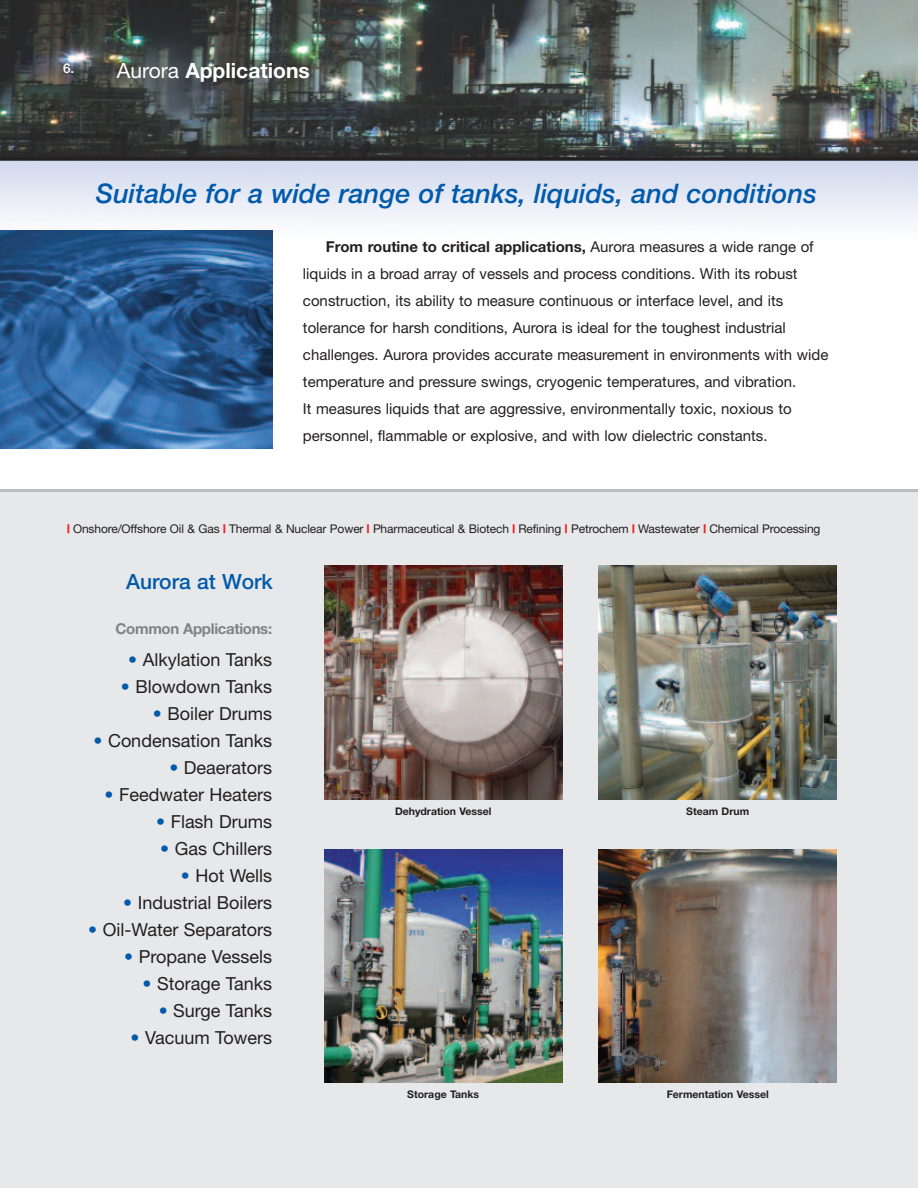
<style>
.page{position:relative;width:918px;height:1188px;background:#fff}
.page>*{position:absolute;margin:0;border:0;box-sizing:border-box;transform-origin:0 0}
.t1{font:italic 500 27px "Helvetica Neue";color:#015aaa}
.t2{font:700 21px "Helvetica Neue";color:#fff}
.t3{font:500 21px "Helvetica Neue";color:#015aaa}
.t4{font:18px "Helvetica Neue";color:#231f20}
.t5{font:15px/27px "Helvetica Neue";color:#231f20}
.t6{font:700 15px "Helvetica Neue";letter-spacing:-.02em;color:#808285}
.t7{font:12px "Helvetica Neue";letter-spacing:-.01em;color:#231f20}
.t8{font:700 10.5px "Helvetica Neue";color:#231f20}
.s1{font-weight:400}
.s2{font-weight:700}
.s3{font-weight:800;color:#ee1d23}
.s4{color:#015aaa}
</style>
<div class="page">
<div style="left:0;top:491px;width:918px;height:697px;background:#e7e8e9"></div>
<img style="left:324px;top:566px;width:238px;height:234px">
<img style="left:598px;top:566px;width:239px;height:234px">
<img style="left:324px;top:849px;width:238px;height:234px">
<img style="left:598px;top:849px;width:239px;height:234px">
<img style="left:0;top:160px;width:918px;height:63px">
<img style="left:0;top:230px;width:273px;height:218px">
<hr style="left:0;top:489px;width:918px;height:3px;background:#bcbdc0">
<img style="left:0;top:0;width:918px;height:158px">
<hr style="left:0;top:158px;width:918px;height:2px;background:#231f20">
<h2 class="t2" style="left:63px;top:63px;width:248px"><sup>6.</sup> <span class="s1">Aurora</span> Applications</h2>
<h1 class="t1" style="left:96px;top:184px;width:722px">Suitable for a wide range of tanks, liquids, and conditions</h1>
<p class="t5" style="left:303px;top:235px;width:527px;text-indent:23px"><span class="s2">From routine to critical applications,</span> Aurora measures a wide range of liquids in a broad array of vessels and process conditions. With its robust construction, its ability to measure continuous or interface level, and its tolerance for harsh conditions, Aurora is ideal for the toughest industrial challenges. Aurora provides accurate measurement in environments with wide temperature and pressure swings, cryogenic temperatures, and vibration.<br>It measures liquids that are aggressive, environmentally toxic, noxious to personnel, flammable or explosive, and with low dielectric constants.</p>
<p class="t7" style="left:67px;top:524px;width:755px"><span class="s3">|</span> Onshore/Offshore Oil &amp; Gas <span class="s3">|</span> Thermal &amp; Nuclear Power <span class="s3">|</span> Pharmaceutical &amp; Biotech <span class="s3">|</span> Refining <span class="s3">|</span> Petrochem <span class="s3">|</span> Wastewater <span class="s3">|</span> Chemical Processing</p>
<h2 class="t3" style="left:126px;top:574px;width:148px">Aurora at Work</h2>
<p class="t6" style="left:115px;top:623px;width:158px">Common Applications:</p>
<p class="t4" style="left:128px;top:653px;width:146px"><span class="s4">•</span> Alkylation Tanks</p>
<p class="t4" style="left:121px;top:680px;width:153px"><span class="s4">•</span> Blowdown Tanks</p>
<p class="t4" style="left:153px;top:707px;width:121px"><span class="s4">•</span> Boiler Drums</p>
<p class="t4" style="left:94px;top:734px;width:180px"><span class="s4">•</span> Condensation Tanks</p>
<p class="t4" style="left:169px;top:761px;width:104px"><span class="s4">•</span> Deaerators</p>
<p class="t4" style="left:105px;top:788px;width:169px"><span class="s4">•</span> Feedwater Heaters</p>
<p class="t4" style="left:156px;top:815px;width:118px"><span class="s4">•</span> Flash Drums</p>
<p class="t4" style="left:160px;top:842px;width:113px"><span class="s4">•</span> Gas Chillers</p>
<p class="t4" style="left:181px;top:869px;width:93px"><span class="s4">•</span> Hot Wells</p>
<p class="t4" style="left:123px;top:896px;width:150px"><span class="s4">•</span> Industrial Boilers</p>
<p class="t4" style="left:88px;top:923px;width:185px"><span class="s4">•</span> Oil-Water Separators</p>
<p class="t4" style="left:124px;top:950px;width:149px"><span class="s4">•</span> Propane Vessels</p>
<p class="t4" style="left:143px;top:977px;width:131px"><span class="s4">•</span> Storage Tanks</p>
<p class="t4" style="left:159px;top:1004px;width:115px"><span class="s4">•</span> Surge Tanks</p>
<p class="t4" style="left:131px;top:1031px;width:143px"><span class="s4">•</span> Vacuum Towers</p>
<p class="t8" style="left:395px;top:807px;width:98px">Dehydration Vessel</p>
<p class="t8" style="left:686px;top:807px;width:64px">Steam Drum</p>
<p class="t8" style="left:407px;top:1090px;width:73px">Storage Tanks</p>
<p class="t8" style="left:667px;top:1090px;width:104px">Fermentation Vessel</p>
</div>
